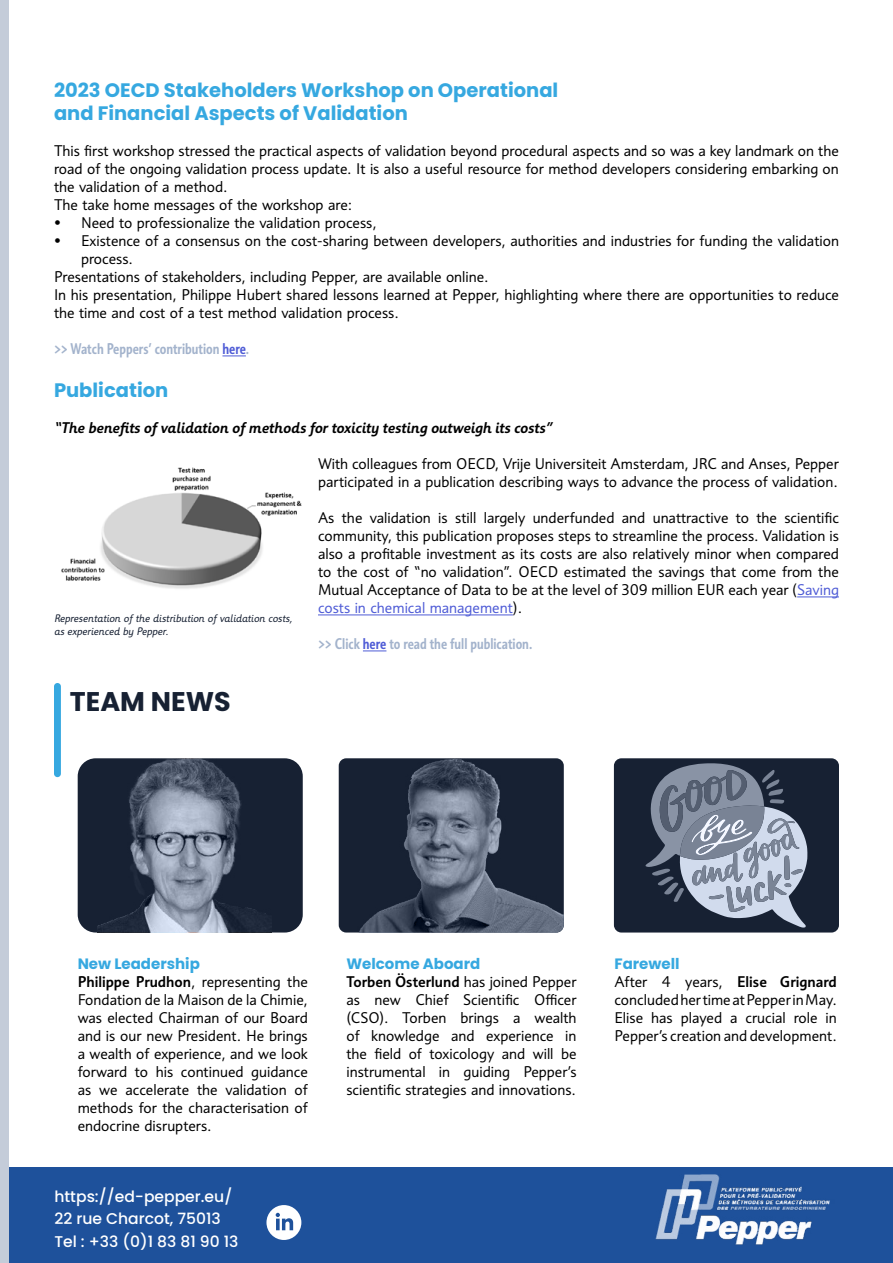
<style>
.page{position:relative;width:893px;height:1263px;background:#fff}
.page>*{position:absolute;margin:0;border:0;box-sizing:border-box;transform-origin:0 0}
.t1{font:700 27px "Poppins";color:#172133}
.t2{font:700 19.5px/23.4px "Poppins";color:#36a8e0}
.t3{font:500 15.6px/22px "Poppins";color:#fff}
.t4{font:15px/18px "Informa Pro";color:#000;text-align:justify}
.t5{font:500 condensed 15px "Informa Pro";color:#a3b3cc}
.t6{font:italic 500 15px "Informa Pro";color:#000}
.t7{font:700 15px "Poppins";color:#36a8e0}
.t8{font:italic 10.5px/12.6px "Informa Pro";color:#172133}
.s1{color:#4f5cd6}
.s2{font-weight:500}
</style>
<div class="page">
<div style="left:4px;top:1167px;width:889px;height:96px;background:#1e519b"></div>
<svg style="left:222px;top:356px;width:24px;height:1px"></svg>
<hr style="left:797px;top:596px;width:42px;height:1px;background:#4f5cd6">
<hr style="left:318px;top:614px;width:195px;height:1px;background:#4f5cd6">
<svg style="left:363px;top:650px;width:23px;height:1px"></svg>
<img style="left:61px;top:467px;width:241px;height:122px">
<div style="left:0;top:0;width:8px;height:1263px;background:#c4ccd9"></div>
<div style="left:54px;top:683px;width:7px;height:94px;background:#36a8e0;border-radius:3px"></div>
<img style="left:655px;top:1174px;width:175px;height:71px">
<svg style="left:339px;top:758px;width:225px;height:174px;background:#374153"></svg>
<svg style="left:78px;top:758px;width:225px;height:174px;background:#404a5c"></svg>
<svg style="left:614px;top:758px;width:225px;height:174px;background:#535d6f"></svg>
<svg style="left:266px;top:1205px;width:35px;height:35px"></svg>
<h2 class="t2" style="left:54px;top:79px;width:506px">2023 OECD Stakeholders Workshop on Operational and Financial Aspects of Validation</h2>
<p class="t4" style="left:54px;top:142px;width:786px;text-align:left">This first workshop stressed the practical aspects of validation beyond procedural aspects and so was a key landmark on the road of the ongoing validation process update. It is also a useful resource for method developers considering embarking on the validation of a method.<br>The take home messages of the workshop are:</p>
<p class="t4" style="left:54px;top:214px;width:324px">• Need to professionalize the validation process,</p>
<p class="t4" style="left:54px;top:232px;width:786px">• Existence of a consensus on the cost-sharing between developers, authorities and industries for funding the validation</p>
<p class="t4" style="left:81px;top:250px;width:54px">process.</p>
<p class="t4" style="left:54px;top:268px;width:436px">Presentations of stakeholders, including Pepper, are available online.</p>
<p class="t4" style="left:54px;top:286px;width:786px">In his presentation, Philippe Hubert shared lessons learned at Pepper, highlighting where there are opportunities to reduce</p>
<p class="t4" style="left:54px;top:304px;width:346px">the time and cost of a test method validation process.</p>
<p class="t5" style="left:54px;top:340px;width:197px">&gt;&gt; Watch Peppers’ contribution <span class="s1">here</span>.</p>
<h2 class="t2" style="left:54px;top:379px;width:116px">Publication</h2>
<p class="t6" style="left:54px;top:419px;width:499px">“The benefits of validation of methods for toxicity testing outweigh its costs”</p>
<p class="t4" style="left:318px;top:455px;width:522px">With colleagues from OECD, Vrije Universiteit Amsterdam, JRC and Anses, Pepper participated in a publication describing ways to advance the process of validation.</p>
<p class="t4" style="left:318px;top:509px;width:522px">As the validation is still largely underfunded and unattractive to the scientific community, this publication proposes steps to streamline the process. Validation is also a profitable investment as its costs are also relatively minor when compared to the cost of “no validation”. OECD estimated the savings that come from the Mutual Acceptance of Data to be at the level of 309 million EUR each year (<span class="s1">Saving costs in chemical management</span>).</p>
<p class="t5" style="left:318px;top:635px;width:216px">&gt;&gt; Click <span class="s1">here</span> to read the full publication.</p>
<p class="t8" style="left:54px;top:612px;width:240px">Representation of the distribution of validation costs, as experienced by Pepper.</p>
<h1 class="t1" style="left:70px;top:686px;width:162px">TEAM NEWS</h1>
<p class="t7" style="left:78px;top:955px;width:124px">New Leadership</p>
<p class="t4" style="left:78px;top:972px;width:232px"><span class="s2">Philippe Prudhon</span>, representing the Fondation de la Maison de la Chimie, was elected Chairman of our Board and is our new President. He brings a wealth of experience, and we look forward to his continued guidance as we accelerate the validation of methods for the characterisation of endocrine disrupters.</p>
<p class="t3" style="left:54px;top:1186px;width:186px">https://ed-pepper.eu/<br>22 rue Charcot, 75013<br>Tel : +33 (0)1 83 81 90 13</p>
<p class="t7" style="left:346px;top:955px;width:135px">Welcome Aboard</p>
<p class="t4" style="left:346px;top:972px;width:232px"><span class="s2">Torben Österlund</span> has joined Pepper as new Chief Scientific Officer (CSO). Torben brings a wealth of knowledge and experience in the field of toxicology and will be instrumental in guiding Pepper’s scientific strategies and innovations.</p>
<p class="t7" style="left:614px;top:955px;width:67px">Farewell</p>
<p class="t4" style="left:614px;top:972px;width:224px">After 4 years, <span class="s2">Elise Grignard </span>concluded her time at Pepper in May.<br>Elise has played a crucial role in Pepper’s creation and development.</p>
</div>
